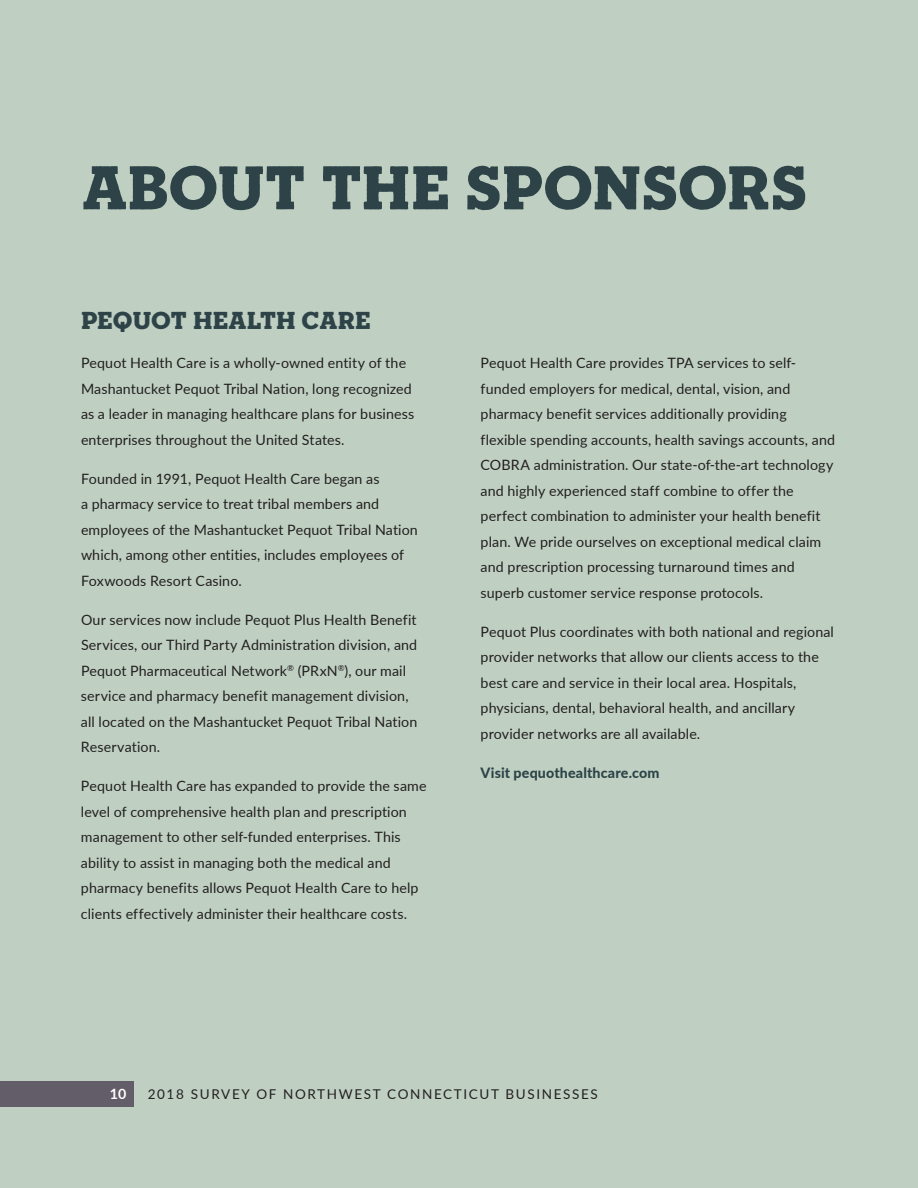
<style>
.page{position:relative;width:918px;height:1188px;background:#bfd0c2}
.page>*{position:absolute;margin:0;border:0;box-sizing:border-box;transform-origin:0 0}
.t1{font:900 58.5px "Sonder Slab";letter-spacing:-.015em;color:#2d4347}
.t2{font:900 23.25px "Sonder Slab";letter-spacing:-.015em;color:#2d4347}
.t3{font:14.25px/25.5px "Lato";letter-spacing:.01em;color:#231f20}
.t4{font:800 14.25px "Lato";letter-spacing:.01em;color:#2d4347}
.t5{font:700 14.25px "Lato";color:#fff}
.t6{font:13.5px "Lato";letter-spacing:.12em;color:#231f20}
</style>
<div class="page">
<div style="left:0;top:1082px;width:133px;height:25px;background:#635d6a"></div>
<h1 class="t1" style="left:81px;top:162px;width:728px">ABOUT THE SPONSORS</h1>
<h2 class="t2" style="left:81px;top:310px;width:291px">PEQUOT HEALTH CARE</h2>
<p class="t3" style="left:81px;top:350px;width:335px">Pequot Health Care is a wholly-owned entity of the Mashantucket Pequot Tribal Nation, long recognized as a leader in managing healthcare plans for business enterprises throughout the United States.</p>
<p class="t3" style="left:81px;top:465px;width:338px">Founded in 1991, Pequot Health Care began as<br>a pharmacy service to treat tribal members and employees of the Mashantucket Pequot Tribal Nation which, among other entities, includes employees of Foxwoods Resort Casino.</p>
<p class="t3" style="left:81px;top:606px;width:338px">Our services now include Pequot Plus Health Benefit Services, our Third Party Administration division, and Pequot Pharmaceutical Network<sup>®</sup> (PRxN<sup>®</sup>), our mail service and pharmacy benefit management division, all located on the Mashantucket Pequot Tribal Nation Reservation.</p>
<p class="t3" style="left:81px;top:773px;width:347px">Pequot Health Care has expanded to provide the same level of comprehensive health plan and prescription management to other self-funded enterprises. This ability to assist in managing both the medical and pharmacy benefits allows Pequot Health Care to help clients effectively administer their healthcare costs.</p>
<p class="t3" style="left:481px;top:350px;width:356px">Pequot Health Care provides TPA services to self&shy;funded employers for medical, dental, vision, and pharmacy benefit services additionally providing flexible spending accounts, health savings accounts, and COBRA administration. Our state-of-the-art technology and highly experienced staff combine to offer the perfect combination to administer your health benefit plan. We pride ourselves on exceptional medical claim and prescription processing turnaround times and superb customer service response protocols.</p>
<p class="t3" style="left:481px;top:618px;width:355px">Pequot Plus coordinates with both national and regional provider networks that allow our clients access to the best care and service in their local area. Hospitals, physicians, dental, behavioral health, and ancillary provider networks are all available.</p>
<p class="t4" style="left:481px;top:762px;width:180px">Visit pequothealthcare.com</p>
<p class="t5" style="left:110px;top:1084px;width:18px">10</p>
<p class="t6" style="left:148px;top:1085px;width:452px">2018 SURVEY OF NORTHWEST CONNECTICUT BUSINESSES</p>
</div>
